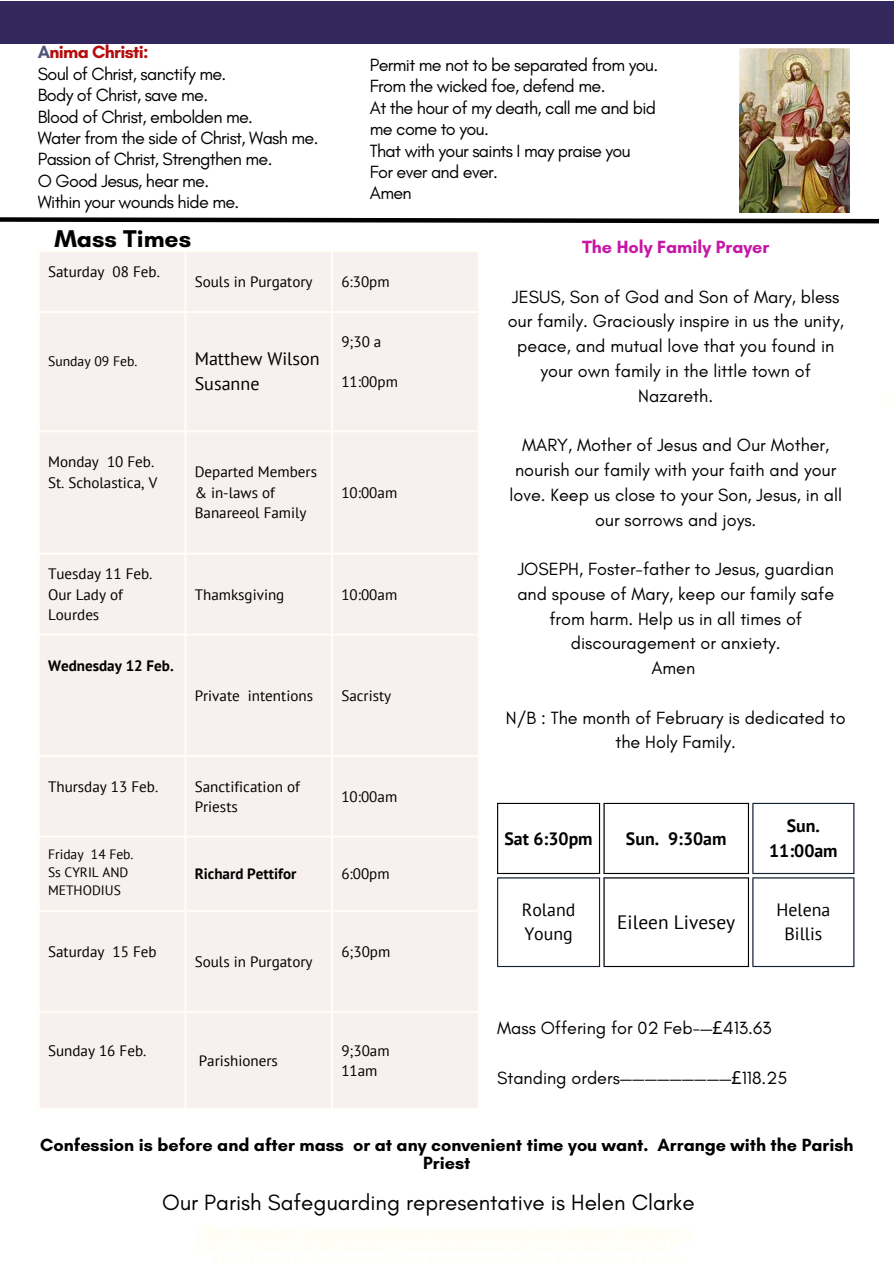
<style>
.page{position:relative;width:894px;height:1264px;background:#fff}
.page>*{position:absolute;margin:0;border:0;box-sizing:border-box;transform-origin:0 0}
.t1{font:700 24.6px "Glacial Indifference";color:#000}
.t2{font:22.5px "Glacial Indifference";color:#000}
.t3{font:19.35px "PT Sans";color:#000}
.t4{font:18px/24.8px "Glacial Indifference";color:#000;text-align:center}
.t5{font:18px/21.3px "Glacial Indifference";letter-spacing:-.035em;color:#000}
.t6{font:700 18px/18px "Glacial Indifference";color:#000;text-align:center}
.t7{font:18px "PT Sans";color:#000}
.t8{font:700 18px "Glacial Indifference";color:#c616a5}
.t9{font:700 18px "Glacial Indifference";letter-spacing:-.035em;color:#b60c0c}
.t10{font:700 17.85px/24.8px "PT Sans";color:#000;text-align:center}
.t11{font:17.85px/24.8px "PT Sans";color:#000}
.t12{font:15px/20.2px "PT Sans";color:#000}
.t13{font:700 15px "PT Sans";color:#000}
.t14{font:13.65px "PT Sans";color:#000}
.t15{font:13.5px/18px "PT Sans";color:#000}
.s1{color:#52537a}
.s2{font-family:"Noto Sans"}
</style>
<div class="page">
<div style="left:0;top:1px;width:893px;height:42px;background:#32285e"></div>
<div style="left:40px;top:252px;width:437px;height:855px;background:#f8efef"></div>
<hr style="left:38px;top:252px;width:2px;height:855px;background:#fffef5">
<hr style="left:184px;top:252px;width:2px;height:855px;background:#fffef5">
<hr style="left:331px;top:252px;width:2px;height:855px;background:#fffef5">
<hr style="left:477px;top:252px;width:2px;height:855px;background:#fffef5">
<hr style="left:38px;top:250px;width:441px;height:2px;background:#fffef5">
<hr style="left:38px;top:311px;width:441px;height:2px;background:#fffef5">
<hr style="left:38px;top:430px;width:441px;height:2px;background:#fffef5">
<hr style="left:38px;top:552px;width:441px;height:2px;background:#fffef5">
<hr style="left:38px;top:633px;width:441px;height:2px;background:#fffef5">
<hr style="left:38px;top:754px;width:441px;height:3px;background:#fffef5">
<hr style="left:38px;top:835px;width:441px;height:2px;background:#fffef5">
<hr style="left:38px;top:909px;width:441px;height:2px;background:#fffef5">
<hr style="left:38px;top:1011px;width:441px;height:2px;background:#fffef5">
<hr style="left:38px;top:1107px;width:441px;height:2px;background:#fffef5">
<hr style="left:497px;top:804px;width:1px;height:68px;background:#000">
<hr style="left:598px;top:804px;width:2px;height:68px;background:#000">
<hr style="left:497px;top:802px;width:103px;height:2px;background:#000">
<hr style="left:497px;top:872px;width:103px;height:2px;background:#000">
<hr style="left:603px;top:804px;width:1px;height:68px;background:#000">
<hr style="left:747px;top:804px;width:1px;height:68px;background:#000">
<hr style="left:603px;top:802px;width:145px;height:2px;background:#000">
<hr style="left:603px;top:872px;width:145px;height:2px;background:#000">
<hr style="left:603px;top:878px;width:1px;height:87px;background:#000">
<hr style="left:747px;top:878px;width:1px;height:87px;background:#000">
<hr style="left:603px;top:877px;width:145px;height:1px;background:#000">
<hr style="left:603px;top:965px;width:145px;height:2px;background:#000">
<hr style="left:752px;top:804px;width:1px;height:68px;background:#122036">
<hr style="left:853px;top:804px;width:1px;height:68px;background:#122036">
<hr style="left:752px;top:802px;width:102px;height:2px;background:#122036">
<hr style="left:752px;top:872px;width:102px;height:2px;background:#122036">
<hr style="left:497px;top:878px;width:1px;height:87px;background:#122036">
<hr style="left:598px;top:878px;width:2px;height:87px;background:#122036">
<hr style="left:497px;top:877px;width:103px;height:1px;background:#122036">
<hr style="left:497px;top:965px;width:103px;height:2px;background:#122036">
<hr style="left:752px;top:878px;width:1px;height:87px;background:#122036">
<hr style="left:853px;top:878px;width:1px;height:87px;background:#122036">
<hr style="left:752px;top:877px;width:102px;height:1px;background:#122036">
<hr style="left:752px;top:965px;width:102px;height:2px;background:#122036">
<svg style="left:0;top:217px;width:879px;height:7px"></svg>
<img style="left:739px;top:48px;width:109px;height:164px">
<hr style="left:195px;top:1250px;width:472px;height:1px;background:#fffef5">
<hr style="left:195px;top:1239px;width:469px;height:1px;background:#fffef5">
<hr style="left:206px;top:1250px;width:472px;height:1px;background:#fffef5">
<hr style="left:204px;top:1239px;width:490px;height:1px;background:#fffef5">
<p class="t9" style="left:38px;top:41px;width:112px"><span class="s1">A</span>nima Christi:</p>
<p class="t5" style="left:38px;top:63px;width:190px">Soul of Christ, sanctify me.</p>
<p class="t5" style="left:38px;top:84px;width:172px">Body of Christ, save me.</p>
<p class="t5" style="left:38px;top:105px;width:217px">Blood of Christ, embolden me.</p>
<p class="t5" style="left:38px;top:127px;width:282px">Water from the side of Christ, Wash me.</p>
<p class="t5" style="left:38px;top:148px;width:236px">Passion of Christ, Strengthen me.</p>
<p class="t5" style="left:38px;top:170px;width:173px">O Good Jesus, hear me.</p>
<p class="t5" style="left:38px;top:191px;width:203px">Within your wounds hide me.</p>
<p class="t5" style="left:370px;top:54px;width:290px">Permit me not to be separated from you.</p>
<p class="t5" style="left:370px;top:75px;width:237px">From the wicked foe, defend me.</p>
<p class="t5" style="left:370px;top:97px;width:287px">At the hour of my death, call me and bid me come to you.</p>
<h3 class="t5" style="left:370px;top:139px;width:262px">That with your saints I may praise you</h3>
<h4 class="t5" style="left:370px;top:161px;width:129px">For ever and ever.</h4>
<p class="t4" style="left:370px;top:180px;width:43px">Amen</p>
<p class="t1" style="left:54px;top:223px;width:138px">Mass Times</p>
<p class="t12" style="left:48px;top:261px;width:113px">Saturday 08 Feb.</p>
<p class="t12" style="left:195px;top:271px;width:119px">Souls in Purgatory</p>
<p class="t12" style="left:341px;top:271px;width:50px">6:30pm</p>
<p class="t14" style="left:48px;top:352px;width:91px">Sunday 09 Feb.</p>
<p class="t7" style="left:195px;top:346px;width:126px">Matthew Wilson</p>
<p class="t7" style="left:195px;top:371px;width:66px">Susanne</p>
<p class="t12" style="left:341px;top:331px;width:41px">9;30 a</p>
<p class="t12" style="left:341px;top:372px;width:58px">11:00pm</p>
<h1 class="t12" style="left:48px;top:451px;width:108px">Monday 10 Feb.</h1>
<p class="t12" style="left:48px;top:472px;width:111px">St. Scholastica, V</p>
<p class="t12" style="left:195px;top:462px;width:124px">Departed Members &amp; in-laws of<br>Banareeol Family</p>
<p class="t12" style="left:341px;top:482px;width:57px">10:00am</p>
<p class="t12" style="left:48px;top:563px;width:106px">Tuesday 11 Feb.</p>
<p class="t12" style="left:48px;top:584px;width:76px">Our Lady of<br>Lourdes</p>
<p class="t12" style="left:195px;top:584px;width:91px">Thamksgiving</p>
<p class="t12" style="left:341px;top:584px;width:57px">10:00am</p>
<p class="t13" style="left:48px;top:655px;width:127px">Wednesday 12 Feb.</p>
<p class="t12" style="left:195px;top:685px;width:120px">Private intentions</p>
<p class="t12" style="left:341px;top:685px;width:51px">Sacristy</p>
<p class="t12" style="left:48px;top:776px;width:112px">Thursday 13 Feb.</p>
<p class="t12" style="left:195px;top:776px;width:107px">Sanctification of<br>Priests</p>
<p class="t12" style="left:341px;top:786px;width:57px">10:00am</p>
<p class="t15" style="left:48px;top:845px;width:87px">Friday 14 Feb.</p>
<p class="t15" style="left:48px;top:863px;width:82px">Ss CYRIL AND<br>METHODIUS</p>
<p class="t13" style="left:195px;top:864px;width:103px">Richard Pettifor</p>
<p class="t12" style="left:341px;top:863px;width:50px">6:00pm</p>
<p class="t12" style="left:48px;top:941px;width:110px">Saturday 15 Feb</p>
<p class="t12" style="left:48px;top:1040px;width:100px">Sunday 16 Feb.</p>
<p class="t12" style="left:195px;top:951px;width:119px">Souls in Purgatory</p>
<p class="t12" style="left:341px;top:941px;width:50px">6;30pm</p>
<p class="t12" style="left:199px;top:1050px;width:81px">Parishioners</p>
<p class="t12" style="left:341px;top:1040px;width:50px">9;30am</p>
<p class="t12" style="left:341px;top:1060px;width:38px">11am</p>
<p class="t8" style="left:582px;top:236px;width:189px">The Holy Family Prayer</p>
<h4 class="t4" style="left:507px;top:284px;width:337px">JESUS, Son of God and Son of Mary, bless our family. Graciously inspire in us the unity, peace, and mutual love that you found in your own family in the little town of Nazareth.</h4>
<h2 class="t4" style="left:509px;top:432px;width:334px">MARY, Mother of Jesus and Our Mother, nourish our family with your faith and your love. Keep us close to your Son, Jesus, in all our sorrows and joys.</h2>
<p class="t4" style="left:517px;top:556px;width:318px">JOSEPH, Foster-father to Jesus, guardian and spouse of Mary, keep our family safe from harm. Help us in all times of discouragement or anxiety.</p>
<h4 class="t4" style="left:651px;top:655px;width:45px">Amen</h4>
<h4 class="t4" style="left:506px;top:705px;width:341px">N/B : The month of February is dedicated to the Holy Family.</h4>
<p class="t10" style="left:504px;top:825px;width:90px">Sat 6:30pm</p>
<p class="t10" style="left:625px;top:825px;width:102px">Sun. 9:30am</p>
<p class="t11" style="left:521px;top:896px;width:55px">Roland<br>Young</p>
<p class="t3" style="left:617px;top:909px;width:119px">Eileen Livesey</p>
<p class="t10" style="left:769px;top:813px;width:70px">Sun.<br>11:00am</p>
<p class="t11" style="left:776px;top:896px;width:55px;text-align:center">Helena<br>Billis</p>
<p class="t4" style="left:497px;top:1015px;width:276px">Mass Offering for 02 Feb-—<span class="s2">£</span>413.63</p>
<p class="t4" style="left:497px;top:1064px;width:292px">Standing orders—————————<span class="s2">£</span>118.25</p>
<p class="t6" style="left:40px;top:1135px;width:814px">Confession is before and after mass or at any convenient time you want. Arrange with the Parish<br>Priest</p>
<p class="t2" style="left:162px;top:1188px;width:534px">Our Parish Safeguarding representative is Helen Clarke</p>
</div>
